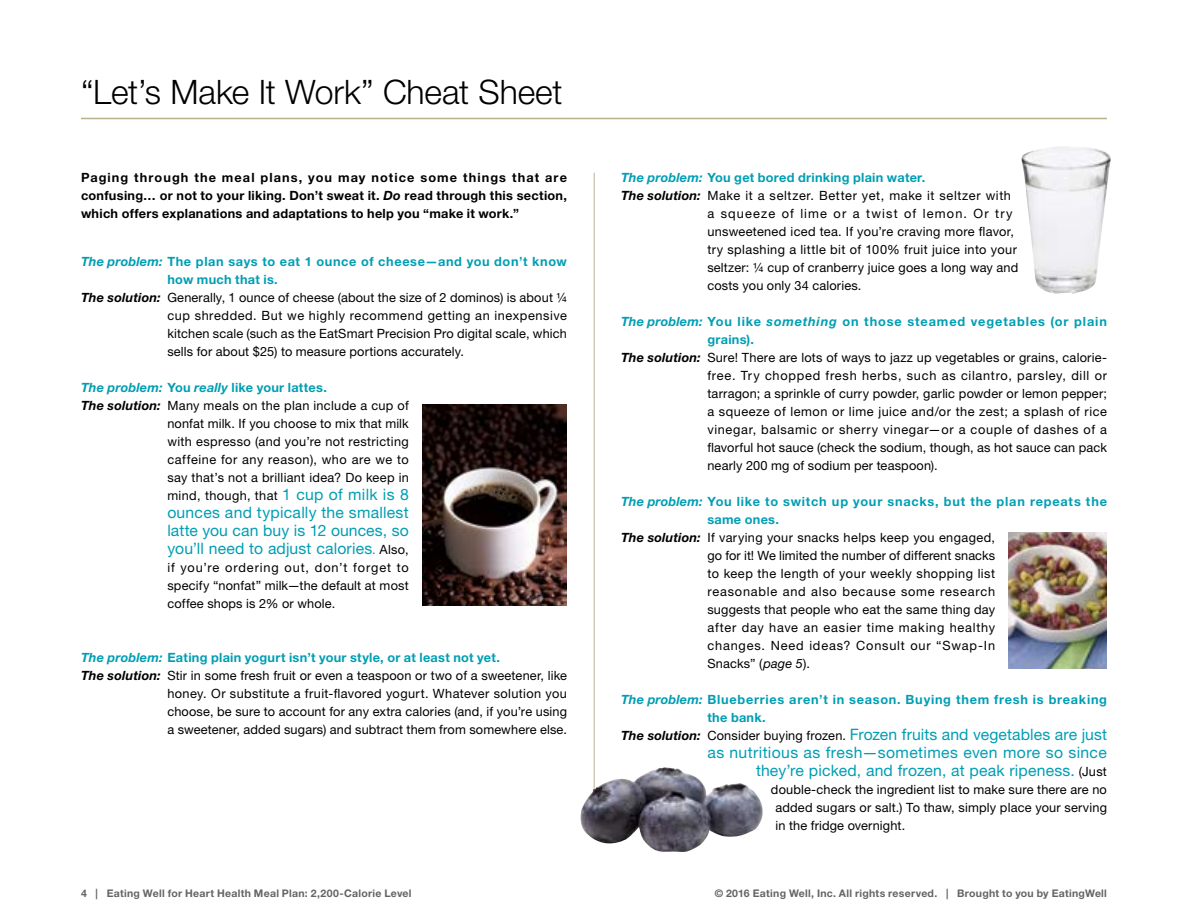
<style>
.page{position:relative;width:1188px;height:918px;background:#fff}
.page>*{position:absolute;margin:0;border:0;box-sizing:border-box;transform-origin:0 0}
.t1{font:300 33.75px "Helvetica Neue LT Std";letter-spacing:-.005em;color:#000}
.t2{font:15.75px/18px "Helvetica Neue LT Std";letter-spacing:.01em;color:#009eb3;text-align:justify}
.t3{font:12.75px/18px "Helvetica Neue LT Std";letter-spacing:.02em;color:#000;text-align:justify}
.t4{font:700 12.75px/18px "Helvetica Neue LT Std";letter-spacing:.05em;color:#009eb3}
.t5{font:700 12.75px/18px "Helvetica Neue LT Std";letter-spacing:.02em;color:#000;text-align:justify}
.t6{font:12.75px "Helvetica Neue LT Std";letter-spacing:.04em;color:#000}
.t7{font:700 12.75px "Helvetica Neue LT Std";letter-spacing:.02em;color:#009eb3}
.t8{font:12.75px "Helvetica Neue LT Std";letter-spacing:.05em;color:#000}
.t9{font:12.75px "Helvetica Neue LT Std";letter-spacing:.06em;color:#000}
.t10{font:700 12.75px "Helvetica Neue LT Std";letter-spacing:.07em;color:#009eb3}
.t11{font:12.75px "Helvetica Neue LT Std";letter-spacing:.055em;color:#000}
.t12{font:12.75px "Helvetica Neue LT Std";letter-spacing:.045em;color:#000}
.t13{font:12.75px "Helvetica Neue LT Std";letter-spacing:.065em;color:#000}
.t14{font:700 12.75px "Helvetica Neue LT Std";letter-spacing:.015em;color:#009eb3}
.t15{font:12.75px "Helvetica Neue LT Std";letter-spacing:.09em;color:#000}
.t16{font:700 10.5px "Helvetica Neue LT Std";letter-spacing:.025em;color:#636466}
.s1{font-style:italic}
.s2{font-weight:700;font-style:italic}
.s3{font-size:15.75px;color:#009eb3}
.s4{font-size:12.75px}
.s5{font-size:12.75px;color:#000}
.s6{font-weight:700;font-style:italic;font-size:12.75px;color:#000}
</style>
<div class="page">
<hr style="left:81px;top:118px;width:1026px;height:1px;background:#bdae90">
<hr style="left:594px;top:173px;width:1px;height:664px;background:#bdae90">
<img style="left:580px;top:767px;width:183px;height:85px">
<img style="left:422px;top:405px;width:145px;height:200px">
<img style="left:1009px;top:532px;width:98px;height:137px">
<img style="left:1021px;top:146px;width:90px;height:148px">
<h1 class="t1" style="left:81px;top:72px;width:483px">“Let’s Make It Work” Cheat Sheet</h1>
<p class="t5" style="left:81px;top:168px;width:487px">Paging through the meal plans, you may notice some things that are confusing… or not to your liking. Don’t sweat it. <span class="s1">Do</span> read through this section, which offers explanations and adaptations to help you “make it work.”</p>
<p class="t4" style="left:81px;top:252px;width:487px"><span class="s1">The problem:</span> The plan says to eat 1 ounce of cheese—and you don’t know</p>
<p class="t7" style="left:167px;top:272px;width:112px">how much that is.</p>
<p class="t3" style="left:81px;top:288px;width:488px"><span class="s2">The solution:</span> Generally, 1 ounce of cheese (about the size of 2 dominos) is about ¼</p>
<p class="t12" style="left:167px;top:308px;width:401px">cup shredded. But we highly recommend getting an inexpensive</p>
<p class="t3" style="left:167px;top:324px;width:401px">kitchen scale (such as the EatSmart Precision Pro digital scale, which</p>
<p class="t3" style="left:167px;top:342px;width:298px">sells for about $25) to measure portions accurately.</p>
<p class="t14" style="left:81px;top:380px;width:247px"><span class="s1">The problem:</span> You <span class="s1">really</span> like your lattes.</p>
<p class="t3" style="left:81px;top:396px;width:329px"><span class="s2">The solution:</span> Many meals on the plan include a cup of</p>
<p class="t3" style="left:167px;top:414px;width:243px">nonfat milk. If you choose to mix that milk</p>
<p class="t3" style="left:167px;top:432px;width:243px">with espresso (and you’re not restricting</p>
<p class="t6" style="left:167px;top:452px;width:243px">caffeine for any reason), who are we to</p>
<p class="t3" style="left:167px;top:468px;width:243px">say that’s not a brilliant idea? Do keep in</p>
<p class="t3" style="left:167px;top:486px;width:243px">mind, though, that <span class="s3">1 cup of milk is 8</span></p>
<p class="t2" style="left:167px;top:503px;width:243px">ounces and typically the smallest latte you can buy is 12 ounces, so you’ll need to adjust calories<span class="s4">.</span> <span class="s5">Also,</span></p>
<p class="t3" style="left:167px;top:558px;width:243px">if you’re ordering out, don’t forget to specify “nonfat” milk—the default at most coffee shops is 2% or whole.</p>
<p class="t7" style="left:81px;top:649px;width:420px"><span class="s1">The problem:</span> Eating plain yogurt isn’t your style, or at least not yet.</p>
<p class="t3" style="left:81px;top:666px;width:488px"><span class="s2">The solution:</span> Stir in some fresh fruit or even a teaspoon or two of a sweetener, like</p>
<p class="t3" style="left:167px;top:684px;width:401px">honey. Or substitute a fruit-flavored yogurt. Whatever solution you</p>
<p class="t3" style="left:167px;top:702px;width:401px">choose, be sure to account for any extra calories (and, if you’re using</p>
<p class="t3" style="left:167px;top:720px;width:401px">a sweetener, added sugars) and subtract them from somewhere else.</p>
<p class="t7" style="left:621px;top:170px;width:306px"><span class="s1">The problem:</span> You get bored drinking plain water.</p>
<p class="t8" style="left:621px;top:188px;width:392px"><span class="s2">The solution:</span> Make it a seltzer. Better yet, make it seltzer with</p>
<p class="t15" style="left:707px;top:206px;width:307px">a squeeze of lime or a twist of lemon. Or try</p>
<p class="t3" style="left:707px;top:222px;width:308px">unsweetened iced tea. If you’re craving more flavor,</p>
<p class="t3" style="left:707px;top:240px;width:311px">try splashing a little bit of 100% fruit juice into your</p>
<p class="t3" style="left:707px;top:258px;width:313px">seltzer: 1/4 cup of cranberry juice goes a long way and</p>
<p class="t3" style="left:707px;top:276px;width:156px">costs you only 34 calories.</p>
<p class="t10" style="left:621px;top:314px;width:487px"><span class="s1">The problem:</span> You like <span class="s1">something</span> on those steamed vegetables (or plain</p>
<p class="t4" style="left:707px;top:330px;width:48px">grains).</p>
<p class="t3" style="left:621px;top:348px;width:488px"><span class="s2">The solution:</span> Sure! There are lots of ways to jazz up vegetables or grains, calorie-</p>
<p class="t11" style="left:707px;top:368px;width:401px">free. Try chopped fresh herbs, such as cilantro, parsley, dill or</p>
<p class="t3" style="left:707px;top:384px;width:401px">tarragon; a sprinkle of curry powder, garlic powder or lemon pepper;</p>
<p class="t6" style="left:707px;top:404px;width:401px">a squeeze of lemon or lime juice and/or the zest; a splash of rice</p>
<p class="t8" style="left:707px;top:422px;width:401px">vinegar, balsamic or sherry vinegar—or a couple of dashes of a</p>
<p class="t3" style="left:707px;top:438px;width:401px">flavorful hot sauce (check the sodium, though, as hot sauce can pack</p>
<p class="t3" style="left:707px;top:456px;width:232px">nearly 200 mg of sodium per teaspoon).</p>
<p class="t4" style="left:621px;top:492px;width:488px"><span class="s1">The problem:</span> You like to switch up your snacks, but the plan repeats the</p>
<p class="t7" style="left:707px;top:512px;width:73px">same ones.</p>
<p class="t3" style="left:621px;top:528px;width:376px"><span class="s2">The solution:</span> If varying your snacks helps keep you engaged,</p>
<p class="t3" style="left:707px;top:546px;width:289px">go for it! We limited the number of different snacks</p>
<p class="t6" style="left:707px;top:566px;width:289px">to keep the length of your weekly shopping list</p>
<p class="t9" style="left:707px;top:584px;width:289px">reasonable and also because some research</p>
<p class="t3" style="left:707px;top:600px;width:289px">suggests that people who eat the same thing day</p>
<p class="t9" style="left:707px;top:620px;width:289px">after day have an easier time making healthy</p>
<p class="t13" style="left:707px;top:638px;width:289px">changes. Need ideas? Consult our “Swap-In</p>
<p class="t3" style="left:707px;top:654px;width:104px">Snacks” (<span class="s1">page 5</span>).</p>
<p class="t4" style="left:707px;top:690px;width:401px;text-indent:-86px"><span class="s1">The problem:</span> Blueberries aren’t in season. Buying them fresh is breaking the bank.</p>
<p class="t2" style="left:621px;top:725px;width:487px;text-align:right"><span class="s6">The solution:</span> <span class="s5">Consider buying frozen.</span> Frozen fruits and vegetables are just as nutritious as fresh—sometimes even more so since<br>they’re picked, and frozen, at peak ripeness. <span class="s5">(Just</span></p>
<p class="t3" style="left:775px;top:780px;width:333px;text-indent:-5px">double-check the ingredient list to make sure there are no added sugars or salt.) To thaw, simply place your serving in the fridge overnight.</p>
<p class="t16" style="left:81px;top:886px;width:332px">4 | Eating Well for Heart Health Meal Plan: 2,200-Calorie Level</p>
<p class="t16" style="left:715px;top:886px;width:394px">© 2016 Eating Well, Inc. All rights reserved. | Brought to you by EatingWell</p>
</div>
